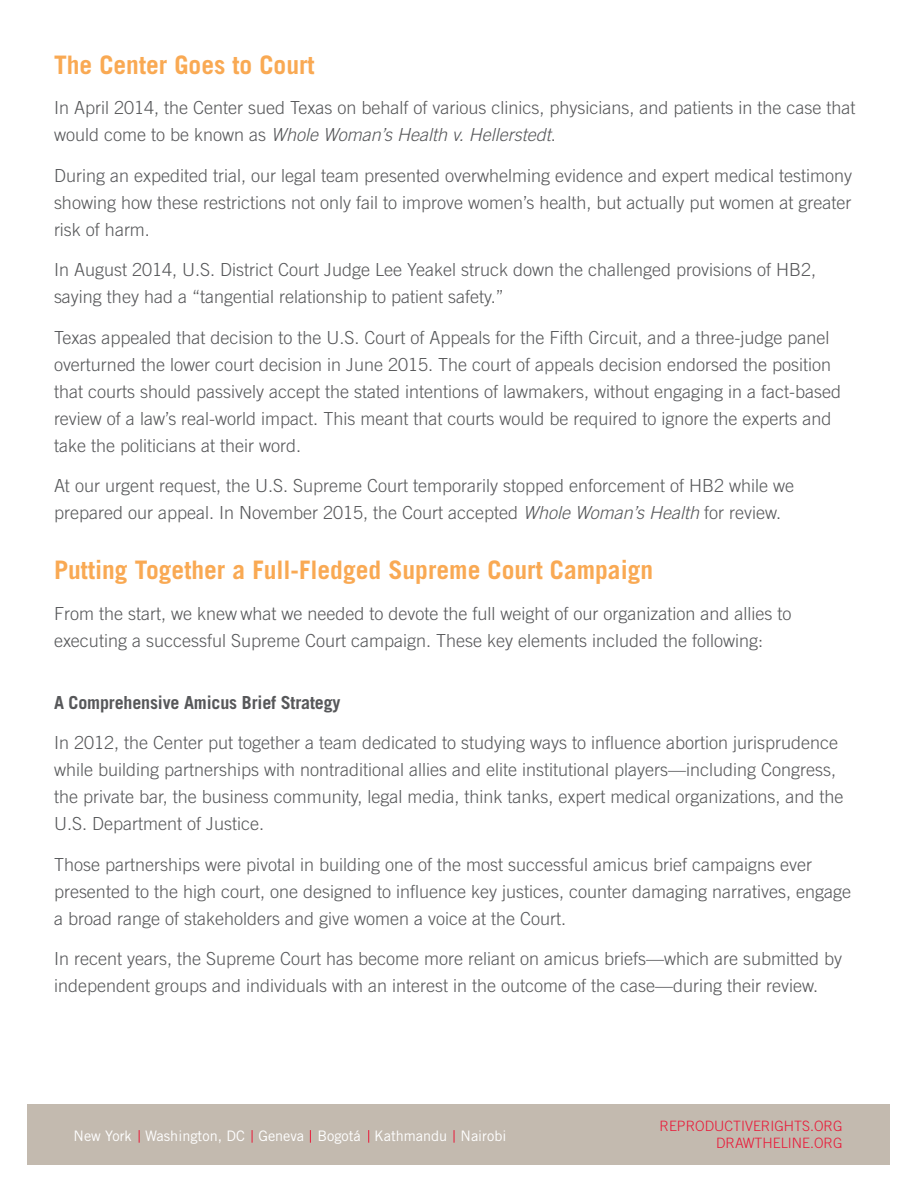
<style>
.page{position:relative;width:918px;height:1188px;background:#fff}
.page>*{position:absolute;margin:0;border:0;box-sizing:border-box;transform-origin:0 0}
.t1{font:700 25.5px "Trade Gothic";color:#f9a953}
.t2{font:300 18px/27px "Trade Gothic";color:#57585a}
.t3{font:700 18px "Trade Gothic";letter-spacing:-.01em;color:#57585a}
.t4{font:14.55px "Trade Gothic";color:#fff}
.t5{font:300 14.25px/17.1px "Trade Gothic";color:#e91938;text-align:right}
.s1{font-style:italic}
</style>
<div class="page">
<div style="left:27px;top:1105px;width:862px;height:60px;background:#c3baaf"></div>
<svg style="left:139px;top:1130px;width:1px;height:13px"></svg>
<svg style="left:252px;top:1130px;width:1px;height:13px"></svg>
<svg style="left:368px;top:1130px;width:1px;height:13px"></svg>
<svg style="left:454px;top:1130px;width:1px;height:13px"></svg>
<svg style="left:310px;top:1130px;width:1px;height:13px"></svg>
<h1 class="t1" style="left:54px;top:49px;width:262px">The Center Goes to Court</h1>
<p class="t2" style="left:54px;top:94px;width:803px">In April 2014, the Center sued Texas on behalf of various clinics, physicians, and patients in the case that would come to be known as <span class="s1">Whole Woman’s Health v. Hellerstedt</span>.</p>
<p class="t2" style="left:54px;top:162px;width:800px;text-align:justify">During an expedited trial, our legal team presented overwhelming evidence and expert medical testimony showing how these restrictions not only fail to improve women’s health, but actually put women at greater risk of harm.</p>
<p class="t2" style="left:54px;top:256px;width:764px">In August 2014, U.S. District Court Judge Lee Yeakel struck down the challenged provisions of HB2, saying they had a “tangential relationship to patient safety.”</p>
<p class="t2" style="left:54px;top:324px;width:789px">Texas appealed that decision to the U.S. Court of Appeals for the Fifth Circuit, and a three-judge panel overturned the lower court decision in June 2015. The court of appeals decision endorsed the position that courts should passively accept the stated intentions of lawmakers, without engaging in a fact-based review of a law’s real-world impact. This meant that courts would be required to ignore the experts and take the politicians at their word.</p>
<p class="t2" style="left:54px;top:472px;width:742px">At our urgent request, the U.S. Supreme Court temporarily stopped enforcement of HB2 while we prepared our appeal. In November 2015, the Court accepted <span class="s1">Whole Woman’s Health</span> for review.</p>
<h1 class="t1" style="left:54px;top:554px;width:601px">Putting Together a Full-Fledged Supreme Court Campaign</h1>
<p class="t2" style="left:54px;top:600px;width:739px">From the start, we knew what we needed to devote the full weight of our organization and allies to executing a successful Supreme Court campaign. These key elements included the following:</p>
<p class="t3" style="left:54px;top:691px;width:288px">A Comprehensive Amicus Brief Strategy</p>
<p class="t2" style="left:54px;top:729px;width:791px">In 2012, the Center put together a team dedicated to studying ways to influence abortion jurisprudence while building partnerships with nontraditional allies and elite institutional players—including Congress, the private bar, the business community, legal media, think tanks, expert medical organizations, and the U.S. Department of Justice.</p>
<p class="t2" style="left:54px;top:851px;width:799px">Those partnerships were pivotal in building one of the most successful amicus brief campaigns ever presented to the high court, one designed to influence key justices, counter damaging narratives, engage a broad range of stakeholders and give women a voice at the Court.</p>
<p class="t2" style="left:54px;top:945px;width:790px">In recent years, the Supreme Court has become more reliant on amicus briefs—which are submitted by independent groups and individuals with an interest in the outcome of the case—during their review.</p>
<p class="t4" style="left:74px;top:1127px;width:434px">New York Washington, DC Geneva Bogotá Kathmandu Nairobi</p>
<p class="t5" style="left:660px;top:1118px;width:184px">REPRODUCTIVERIGHTS.ORG<br>DRAWTHELINE.ORG</p>
</div>
